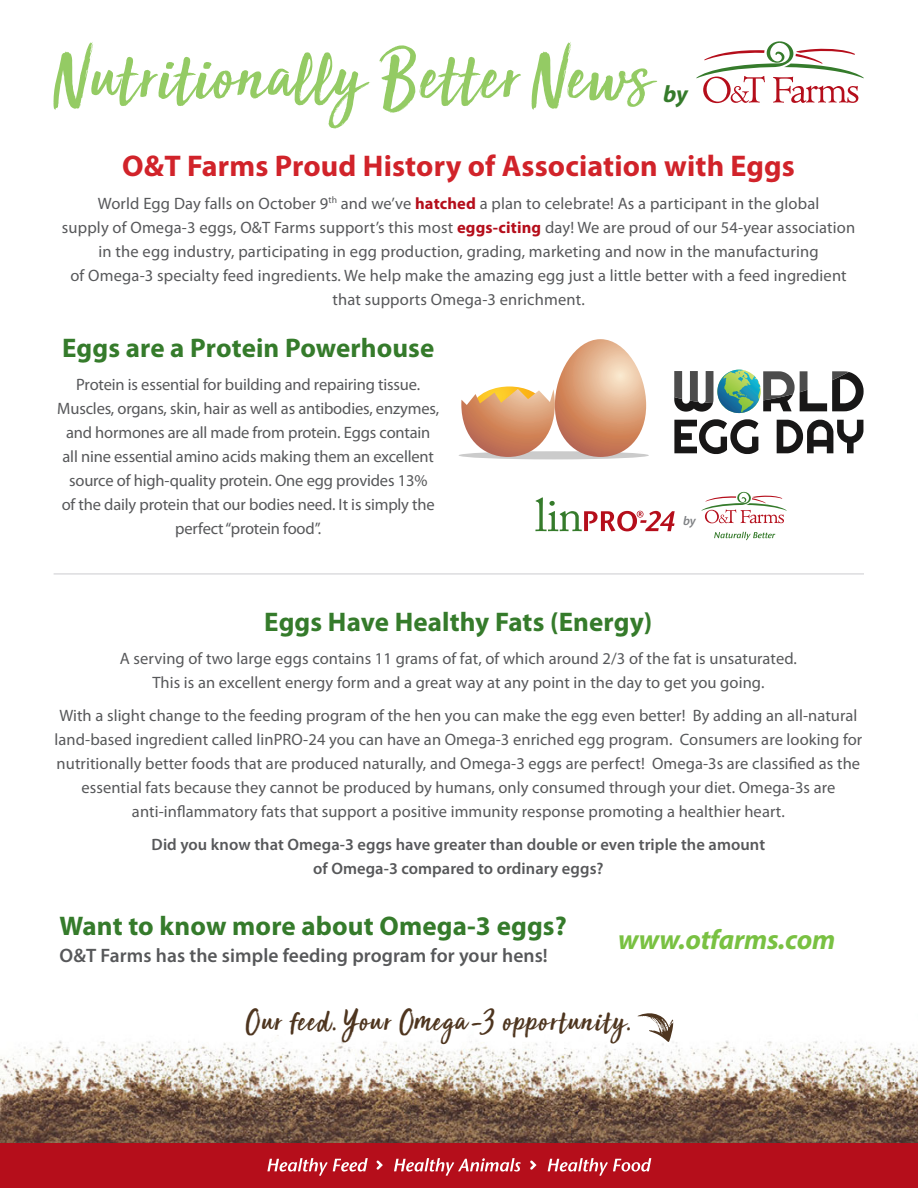
<style>
.page{position:relative;width:918px;height:1188px;background:#fff}
.page>*{position:absolute;margin:0;border:0;box-sizing:border-box;transform-origin:0 0}
.t1{font:75.15px "Sun Valley";letter-spacing:.02em;color:#94cb64}
.t2{font:32.7px "Sun Valley";letter-spacing:.04em;color:#4e351f}
.t3{font:700 30px "Myriad Pro";letter-spacing:.005em;color:#d1232a}
.t4{font:italic 700 27.9px "Myriad Pro";letter-spacing:-.01em;color:#79c142}
.t5{font:700 27px "Myriad Pro";letter-spacing:.005em;color:#357b2b}
.t6{font:italic 700 23.7px "Myriad Pro";color:#357b2b}
.t7{font:600 19.5px "Myriad Pro";letter-spacing:.005em;color:#57585a}
.t8{font:16.5px/24px "Myriad Pro";letter-spacing:.005em;color:#57585a;text-align:center}
.t9{font:600 16.5px/24px "Myriad Pro";letter-spacing:.005em;color:#57585a;text-align:center}
.t10{font:italic 600 12.75px "Myriad Pro";color:#808285}
.s1{font-weight:700;color:#b50e1b}
</style>
<div class="page">
<svg style="left:696px;top:41px;width:168px;height:62px"></svg>
<hr style="left:54px;top:573px;width:810px;height:2px;background:#dcdddf">
<img style="left:0;top:1016px;width:918px;height:127px">
<div style="left:0;top:1143px;width:918px;height:45px;background:#b50e1b"></div>
<svg style="left:267px;top:1158px;width:384px;height:18px"></svg>
<svg style="left:638px;top:1013px;width:35px;height:29px"></svg>
<svg style="left:701px;top:492px;width:86px;height:31px"></svg>
<svg style="left:714px;top:532px;width:61px;height:8px"></svg>
<svg style="left:535px;top:497px;width:140px;height:34px"></svg>
<div style="left:459px;top:451px;width:190px;height:8px;background:#cbcbcb;border-radius:50%"></div>
<svg style="left:461px;top:339px;width:185px;height:118px"></svg>
<svg style="left:674px;top:370px;width:190px;height:84px"></svg>
<p class="t1" style="left:52px;top:13px;width:601px">Nutritionally Better News</p>
<h1 class="t6" style="left:663px;top:79px;width:26px">by</h1>
<p class="t3" style="left:122px;top:146px;width:674px">O&amp;T Farms Proud History of Association with Eggs</p>
<p class="t8" style="left:62px;top:191px;width:795px">World Egg Day falls on October 9<sup>th</sup> and we’ve <span class="s1">hatched</span> a plan to celebrate! As a participant in the global<br>supply of Omega-3 eggs, O&amp;T Farms support’s this most <span class="s1">eggs-citing</span> day! We are proud of our 54-year association in the egg industry, participating in egg production, grading, marketing and now in the manufacturing<br>of Omega-3 specialty feed ingredients. We help make the amazing egg just a little better with a feed ingredient that supports Omega-3 enrichment.</p>
<p class="t5" style="left:62px;top:330px;width:374px">Eggs are a Protein Powerhouse</p>
<p class="t8" style="left:57px;top:372px;width:383px">Protein is essential for building and repairing tissue.<br>Muscles, organs, skin, hair as well as antibodies, enzymes, and hormones are all made from protein. Eggs contain all nine essential amino acids making them an excellent source of high-quality protein. One egg provides 13%<br>of the daily protein that our bodies need. It is simply the perfect “protein food”.</p>
<h1 class="t10" style="left:683px;top:513px;width:14px">by</h1>
<p class="t5" style="left:264px;top:604px;width:390px">Eggs Have Healthy Fats (Energy)</p>
<p class="t8" style="left:120px;top:646px;width:679px">A serving of two large eggs contains 11 grams of fat, of which around 2/3 of the fat is unsaturated.<br>This is an excellent energy form and a great way at any point in the day to get you going.</p>
<p class="t8" style="left:55px;top:703px;width:809px">With a slight change to the feeding program of the hen you can make the egg even better! By adding an all-natural land-based ingredient called linPRO-24 you can have an Omega-3 enriched egg program. Consumers are looking for nutritionally better foods that are produced naturally, and Omega-3 eggs are perfect! Omega-3s are classified as the essential fats because they cannot be produced by humans, only consumed through your diet. Omega-3s are anti-inflammatory fats that support a positive immunity response promoting a healthier heart.</p>
<p class="t9" style="left:152px;top:832px;width:615px">Did you know that Omega-3 eggs have greater than double or even triple the amount of Omega-3 compared to ordinary eggs?</p>
<p class="t5" style="left:60px;top:909px;width:509px">Want to know more about Omega-3 eggs?</p>
<p class="t7" style="left:60px;top:943px;width:490px">O&amp;T Farms has the simple feeding program for your hens!</p>
<p class="t4" style="left:618px;top:922px;width:219px">www.otfarms.com</p>
<p class="t2" style="left:245px;top:993px;width:387px">Our feed. Your Omega-3 opportunity.</p>
</div>
